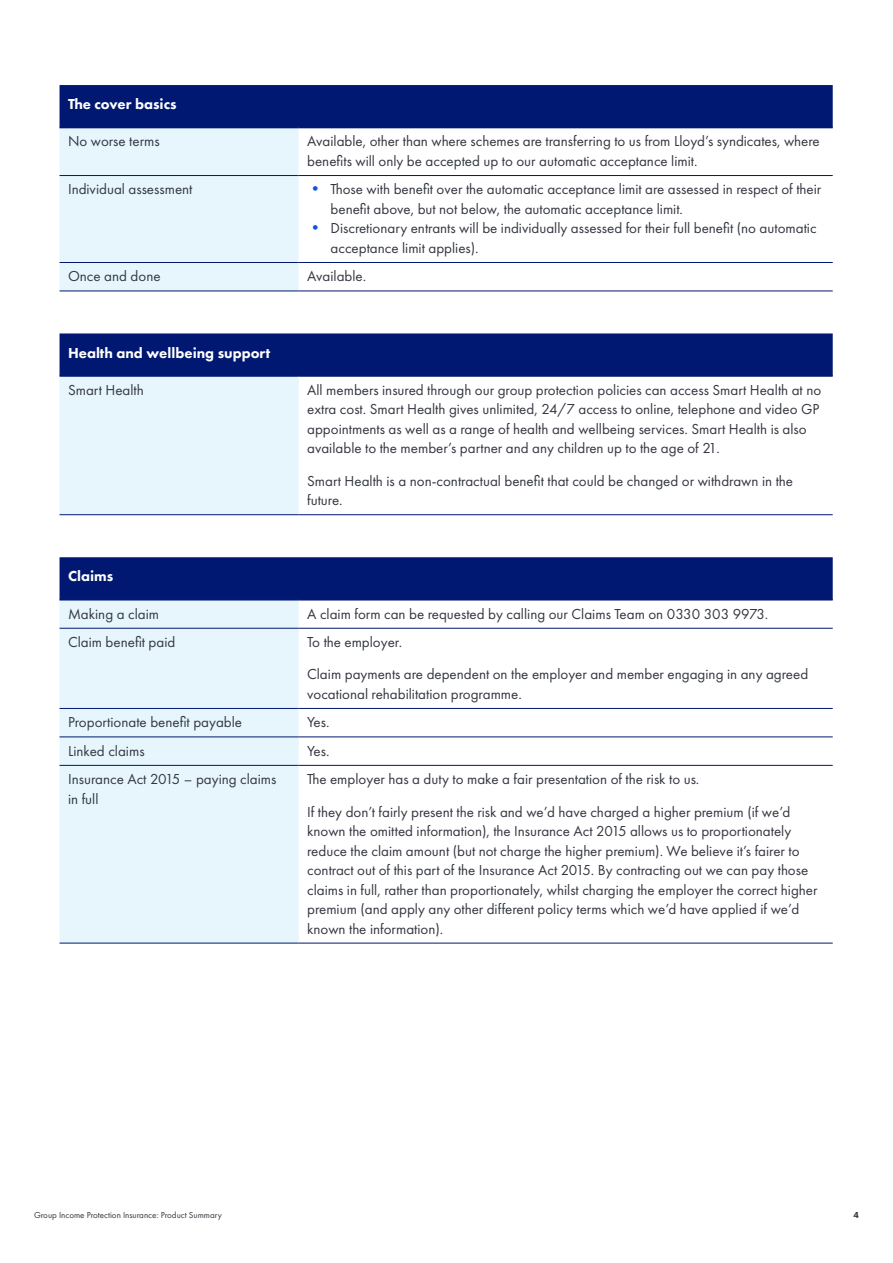
<style>
.page{position:relative;width:893px;height:1263px;background:#fff}
.page>*{position:absolute;margin:0;border:0;box-sizing:border-box;transform-origin:0 0}
.Body_Copy{font:15px/19.5px "Futura PT";color:#343741}
.Table_Subhead_WHITE{font:800 15px "Futura PT";color:#fff}
.t1{font:9px "Futura PT";color:#343741}
.t2{font:800 9px "Futura PT";color:#343741}
.s1{font-size:16.5px;color:#1352de}
</style>
<div class="page">
<svg style="left:60px;top:85px;width:773px;height:514px"></svg>
<svg style="left:60px;top:128px;width:239px;height:815px;background:#cfdfed"></svg>
<hr style="left:60px;top:127px;width:239px;height:1px;background:#001871">
<hr style="left:60px;top:375px;width:239px;height:2px;background:#001871">
<hr style="left:60px;top:599px;width:239px;height:1px;background:#001871">
<hr style="left:299px;top:127px;width:534px;height:1px;background:#001871">
<hr style="left:299px;top:375px;width:534px;height:2px;background:#001871">
<hr style="left:299px;top:599px;width:534px;height:1px;background:#001871">
<hr style="left:60px;top:175px;width:239px;height:1px;background:#001871">
<hr style="left:299px;top:175px;width:534px;height:1px;background:#001871">
<hr style="left:60px;top:262px;width:239px;height:1px;background:#001871">
<hr style="left:299px;top:262px;width:534px;height:1px;background:#001871">
<hr style="left:60px;top:291px;width:239px;height:1px;background:#001871">
<hr style="left:299px;top:291px;width:534px;height:1px;background:#001871">
<hr style="left:60px;top:514px;width:239px;height:1px;background:#001871">
<hr style="left:299px;top:514px;width:534px;height:1px;background:#001871">
<hr style="left:60px;top:628px;width:239px;height:1px;background:#001871">
<hr style="left:299px;top:628px;width:534px;height:1px;background:#001871">
<hr style="left:60px;top:708px;width:239px;height:1px;background:#001871">
<hr style="left:299px;top:708px;width:534px;height:1px;background:#001871">
<hr style="left:60px;top:736px;width:239px;height:1px;background:#001871">
<hr style="left:299px;top:736px;width:534px;height:1px;background:#001871">
<hr style="left:60px;top:765px;width:239px;height:1px;background:#001871">
<hr style="left:299px;top:765px;width:534px;height:1px;background:#001871">
<hr style="left:60px;top:943px;width:239px;height:1px;background:#001871">
<hr style="left:299px;top:943px;width:534px;height:1px;background:#001871">
<p class="Table_Subhead_WHITE" style="left:68px;top:95px;width:110px">The cover basics</p>
<p class="Body_Copy" style="left:68px;top:132px;width:93px">No worse terms</p>
<p class="Body_Copy" style="left:307px;top:132px;width:514px">Available, other than where schemes are transferring to us from Lloyd’s syndicates, where benefits will only be accepted up to our automatic acceptance limit.</p>
<p class="Body_Copy" style="left:68px;top:180px;width:126px">Individual assessment</p>
<p class="Body_Copy" style="left:331px;top:180px;width:492px;text-indent:-23px"><span class="s1">•</span> Those with benefit over the automatic acceptance limit are assessed in respect of their benefit above, but not below, the automatic acceptance limit.</p>
<p class="Body_Copy" style="left:331px;top:219px;width:488px;text-indent:-23px"><span class="s1">•</span> Discretionary entrants will be individually assessed for their full benefit (no automatic acceptance limit applies).</p>
<p class="Body_Copy" style="left:68px;top:267px;width:94px">Once and done</p>
<p class="Body_Copy" style="left:307px;top:267px;width:61px">Available.</p>
<p class="Table_Subhead_WHITE" style="left:68px;top:343px;width:204px">Health and wellbeing support</p>
<p class="Body_Copy" style="left:68px;top:380px;width:77px">Smart Health</p>
<p class="Body_Copy" style="left:307px;top:380px;width:516px">All members insured through our group protection policies can access Smart Health at no extra cost. Smart Health gives unlimited, 24/7 access to online, telephone and video GP appointments as well as a range of health and wellbeing services. Smart Health is also available to the member’s partner and any children up to the age of 21.</p>
<p class="Body_Copy" style="left:307px;top:471px;width:487px">Smart Health is a non-contractual benefit that could be changed or withdrawn in the future.</p>
<p class="Table_Subhead_WHITE" style="left:68px;top:567px;width:47px">Claims</p>
<p class="Body_Copy" style="left:68px;top:604px;width:93px">Making a claim</p>
<p class="Body_Copy" style="left:307px;top:604px;width:463px">A claim form can be requested by calling our Claims Team on 0330 303 9973.</p>
<p class="Body_Copy" style="left:68px;top:632px;width:109px">Claim benefit paid</p>
<p class="Body_Copy" style="left:307px;top:632px;width:96px">To the employer.</p>
<p class="Body_Copy" style="left:307px;top:664px;width:503px">Claim payments are dependent on the employer and member engaging in any agreed vocational rehabilitation programme.</p>
<p class="Body_Copy" style="left:68px;top:712px;width:176px">Proportionate benefit payable</p>
<p class="Body_Copy" style="left:307px;top:712px;width:24px">Yes.</p>
<p class="Body_Copy" style="left:68px;top:741px;width:78px">Linked claims</p>
<p class="Body_Copy" style="left:307px;top:741px;width:24px">Yes.</p>
<p class="Body_Copy" style="left:68px;top:769px;width:210px">Insurance Act 2015 – paying claims in full</p>
<p class="Body_Copy" style="left:307px;top:769px;width:394px">The employer has a duty to make a fair presentation of the risk to us.</p>
<p class="Body_Copy" style="left:307px;top:802px;width:512px">If they don’t fairly present the risk and we’d have charged a higher premium (if we’d known the omitted information), the Insurance Act 2015 allows us to proportionately reduce the claim amount (but not charge the higher premium). We believe it’s fairer to contract out of this part of the Insurance Act 2015. By contracting out we can pay those claims in full, rather than proportionately, whilst charging the employer the correct higher premium (and apply any other different policy terms which we’d have applied if we’d known the information).</p>
<p class="t1" style="left:34px;top:1209px;width:189px">Group Income Protection Insurance: Product Summary</p>
<p class="t2" style="left:853px;top:1209px;width:7px">4</p>
</div>
